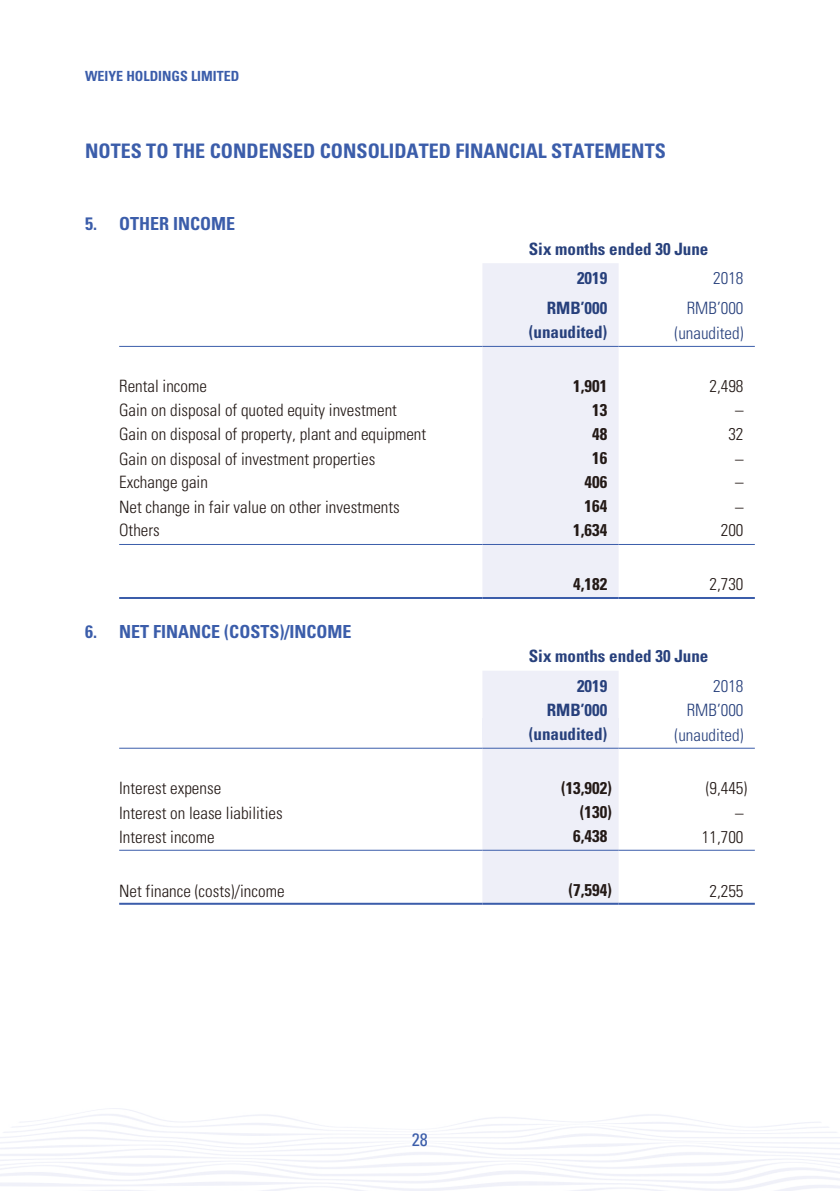
<style>
.page{position:relative;width:840px;height:1191px;background:#fff}
.page>*{position:absolute;margin:0;border:0;box-sizing:border-box;transform-origin:0 0}
.t1{font:700 condensed 20px "Univers LT Std";color:#3b5daa}
.t2{font:700 condensed 18px "Univers LT Std";color:#3b5daa}
.t3{font:condensed 18px "Univers LT Std";color:#3b5daa}
.t4{font:300 condensed 17px "Univers LT Std";color:#231916}
.t5{font:700 condensed 17px/29.6px "Univers LT Std";color:#27407c}
.t6{font:700 condensed 17px "Univers LT Std";color:#231916}
.t7{font:300 condensed 17px "Univers LT Std";color:#27407c}
.t8{font:700 condensed 14px "Univers LT Std";color:#3b5daa}
</style>
<div class="page">
<img style="left:0;top:264px;width:840px;height:927px">
<div style="left:482px;top:263px;width:136px;height:334px;background:#eeeff8"></div>
<hr style="left:119px;top:346px;width:363px;height:1px;background:#3b5daa">
<hr style="left:482px;top:346px;width:136px;height:1px;background:#3b5daa">
<hr style="left:618px;top:346px;width:136px;height:1px;background:#3b5daa">
<hr style="left:119px;top:544px;width:363px;height:1px;background:#3b5daa">
<hr style="left:482px;top:544px;width:136px;height:1px;background:#3b5daa">
<hr style="left:618px;top:544px;width:136px;height:1px;background:#3b5daa">
<hr style="left:119px;top:597px;width:363px;height:2px;background:#3b5daa">
<hr style="left:482px;top:597px;width:136px;height:2px;background:#3b5daa">
<hr style="left:618px;top:597px;width:136px;height:2px;background:#3b5daa">
<div style="left:482px;top:670px;width:136px;height:232px;background:#eeeff8"></div>
<div style="left:482px;top:718px;width:136px;height:24px;background:#eeeff8"></div>
<hr style="left:119px;top:747px;width:363px;height:1px;background:#3b5daa">
<hr style="left:482px;top:747px;width:136px;height:1px;background:#3b5daa">
<hr style="left:618px;top:747px;width:136px;height:1px;background:#3b5daa">
<hr style="left:119px;top:849px;width:363px;height:1px;background:#3b5daa">
<hr style="left:482px;top:849px;width:136px;height:1px;background:#3b5daa">
<hr style="left:618px;top:849px;width:136px;height:1px;background:#3b5daa">
<hr style="left:119px;top:902px;width:363px;height:2px;background:#3b5daa">
<hr style="left:482px;top:902px;width:136px;height:2px;background:#3b5daa">
<hr style="left:618px;top:902px;width:136px;height:2px;background:#3b5daa">
<p class="t8" style="left:85px;top:68px;width:155px">WEIYE HOLDINGS LIMITED</p>
<p class="t1" style="left:85px;top:139px;width:582px">NOTES TO THE CONDENSED CONSOLIDATED FINANCIAL STATEMENTS</p>
<p class="t2" style="left:85px;top:213px;width:152px">5. OTHER INCOME</p>
<p class="t5" style="left:576px;top:234px;width:133px;text-indent:-48px">Six months ended 30 June<br>2019</p>
<p class="t7" style="left:712px;top:268px;width:32px">2018</p>
<p class="t5" style="left:546px;top:293px;width:62px">RMB’000</p>
<p class="t7" style="left:686px;top:298px;width:58px">RMB’000</p>
<p class="t5" style="left:528px;top:317px;width:80px">(unaudited)</p>
<p class="t7" style="left:674px;top:322px;width:70px">(unaudited)</p>
<p class="t4" style="left:119px;top:376px;width:89px">Rental income</p>
<p class="t6" style="left:573px;top:375px;width:35px">1,901</p>
<p class="t4" style="left:709px;top:376px;width:35px">2,498</p>
<p class="t4" style="left:119px;top:400px;width:279px">Gain on disposal of quoted equity investment</p>
<p class="t6" style="left:592px;top:399px;width:17px">13</p>
<p class="t4" style="left:734px;top:400px;width:10px">–</p>
<p class="t4" style="left:119px;top:424px;width:308px">Gain on disposal of property, plant and equipment</p>
<p class="t6" style="left:592px;top:423px;width:17px">48</p>
<p class="t4" style="left:728px;top:424px;width:17px">32</p>
<p class="t4" style="left:119px;top:448px;width:257px">Gain on disposal of investment properties</p>
<p class="t6" style="left:592px;top:447px;width:17px">16</p>
<p class="t4" style="left:734px;top:448px;width:10px">–</p>
<p class="t4" style="left:119px;top:472px;width:90px">Exchange gain</p>
<p class="t6" style="left:584px;top:471px;width:24px">406</p>
<p class="t4" style="left:734px;top:472px;width:10px">–</p>
<p class="t4" style="left:119px;top:496px;width:282px">Net change in fair value on other investments</p>
<p class="t6" style="left:584px;top:495px;width:24px">164</p>
<p class="t4" style="left:734px;top:496px;width:10px">–</p>
<p class="t4" style="left:119px;top:520px;width:42px">Others</p>
<p class="t6" style="left:573px;top:519px;width:35px">1,634</p>
<p class="t4" style="left:720px;top:520px;width:24px">200</p>
<p class="t2" style="left:85px;top:620px;width:268px">6. NET FINANCE (COSTS)/INCOME</p>
<p class="t6" style="left:573px;top:573px;width:35px">4,182</p>
<p class="t4" style="left:709px;top:574px;width:35px">2,730</p>
<p class="t5" style="left:576px;top:641px;width:133px;text-indent:-48px">Six months ended 30 June<br>2019</p>
<p class="t7" style="left:712px;top:675px;width:32px">2018</p>
<p class="t5" style="left:546px;top:695px;width:62px">RMB’000</p>
<p class="t7" style="left:686px;top:699px;width:58px">RMB’000</p>
<p class="t5" style="left:528px;top:719px;width:80px">(unaudited)</p>
<p class="t7" style="left:674px;top:724px;width:70px">(unaudited)</p>
<p class="t4" style="left:119px;top:777px;width:103px">Interest expense</p>
<p class="t6" style="left:560px;top:777px;width:52px">(13,902)</p>
<p class="t4" style="left:705px;top:777px;width:43px">(9,445)</p>
<p class="t4" style="left:119px;top:802px;width:165px">Interest on lease liabilities</p>
<p class="t6" style="left:579px;top:801px;width:34px">(130)</p>
<p class="t4" style="left:734px;top:802px;width:10px">–</p>
<p class="t4" style="left:119px;top:826px;width:97px">Interest income</p>
<p class="t6" style="left:573px;top:825px;width:35px">6,438</p>
<p class="t4" style="left:701px;top:826px;width:43px">11,700</p>
<p class="t4" style="left:119px;top:880px;width:167px">Net finance (costs)/income</p>
<p class="t6" style="left:568px;top:879px;width:45px">(7,594)</p>
<p class="t4" style="left:709px;top:880px;width:35px">2,255</p>
<p class="t3" style="left:412px;top:1128px;width:17px">28</p>
</div>
